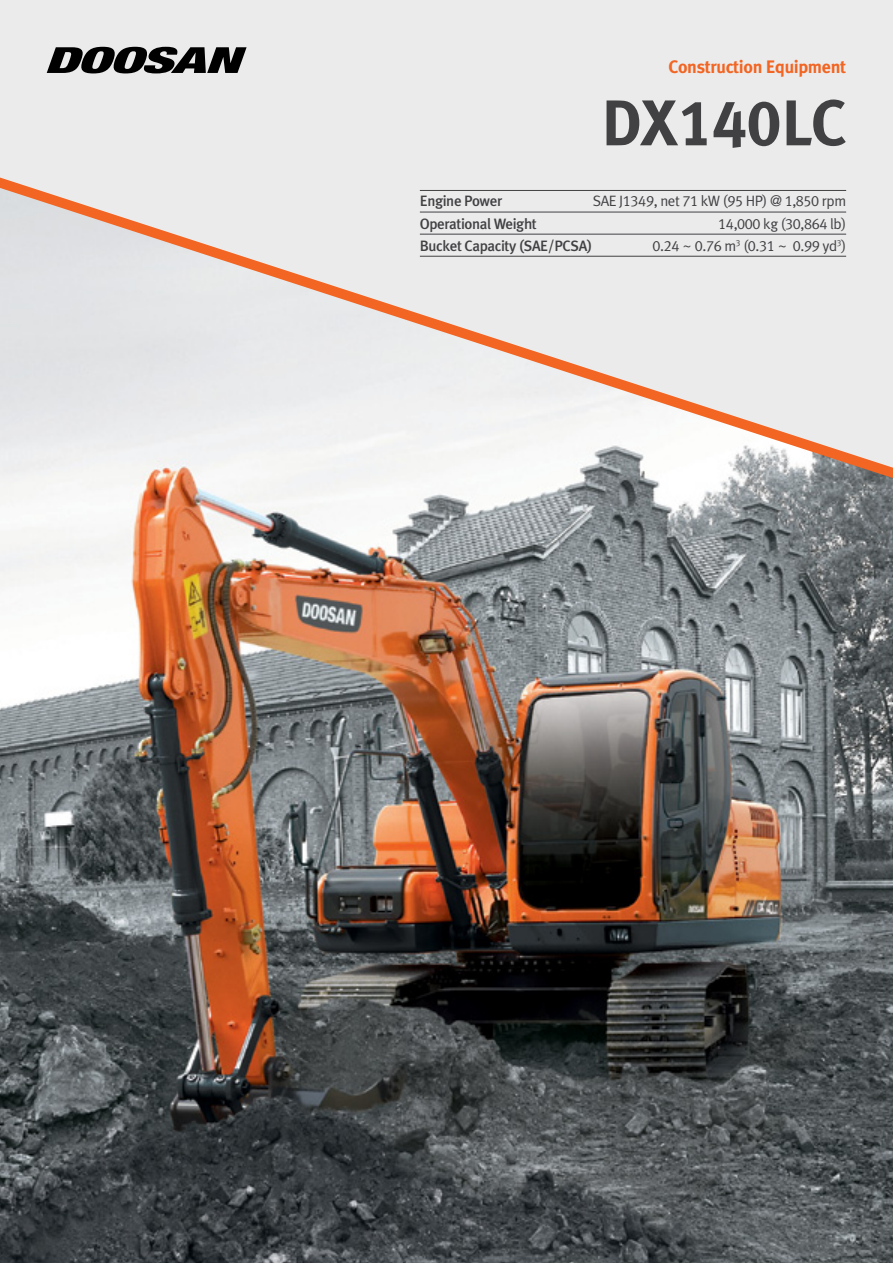
<style>
.page{position:relative;width:893px;height:1263px;background:#fff}
.page>*{position:absolute;margin:0;border:0;box-sizing:border-box;transform-origin:0 0}
.Head-1{font:700 64.5px "Meta Plus Lining";color:#414042}
.Body{font:700 18px "Meta Plus";letter-spacing:-.02em;color:#f26522}
.정규{font:15px "Meta Plus Lining Normal";letter-spacing:-.025em;color:#414042}
.정규-2{font:500 15px "Meta Plus Lining";letter-spacing:-.025em;color:#414042}
</style>
<div class="page">
<img style="left:0;top:0;width:893px;height:1263px">
<p class="Body" style="left:669px;top:57px;width:179px">Construction Equipment</p>
<p class="Head-1" style="left:601px;top:86px;width:247px">DX140LC</p>
<p class="정규" style="left:593px;top:192px;width:255px">SAE J1349, net 71 kW (95 HP) @ 1,850 rpm</p>
<p class="정규" style="left:718px;top:215px;width:129px">14,000 kg (30,864 lb)</p>
<p class="정규" style="left:653px;top:237px;width:195px">0.24 ~ 0.76 m<sup>3</sup> (0.31 ~ 0.99 yd<sup>3</sup>)</p>
<p class="정규-2" style="left:420px;top:192px;width:84px">Engine Power</p>
<p class="정규-2" style="left:420px;top:215px;width:118px">Operational Weight</p>
<p class="정규-2" style="left:420px;top:237px;width:174px">Bucket Capacity (SAE/PCSA)</p>
</div>
